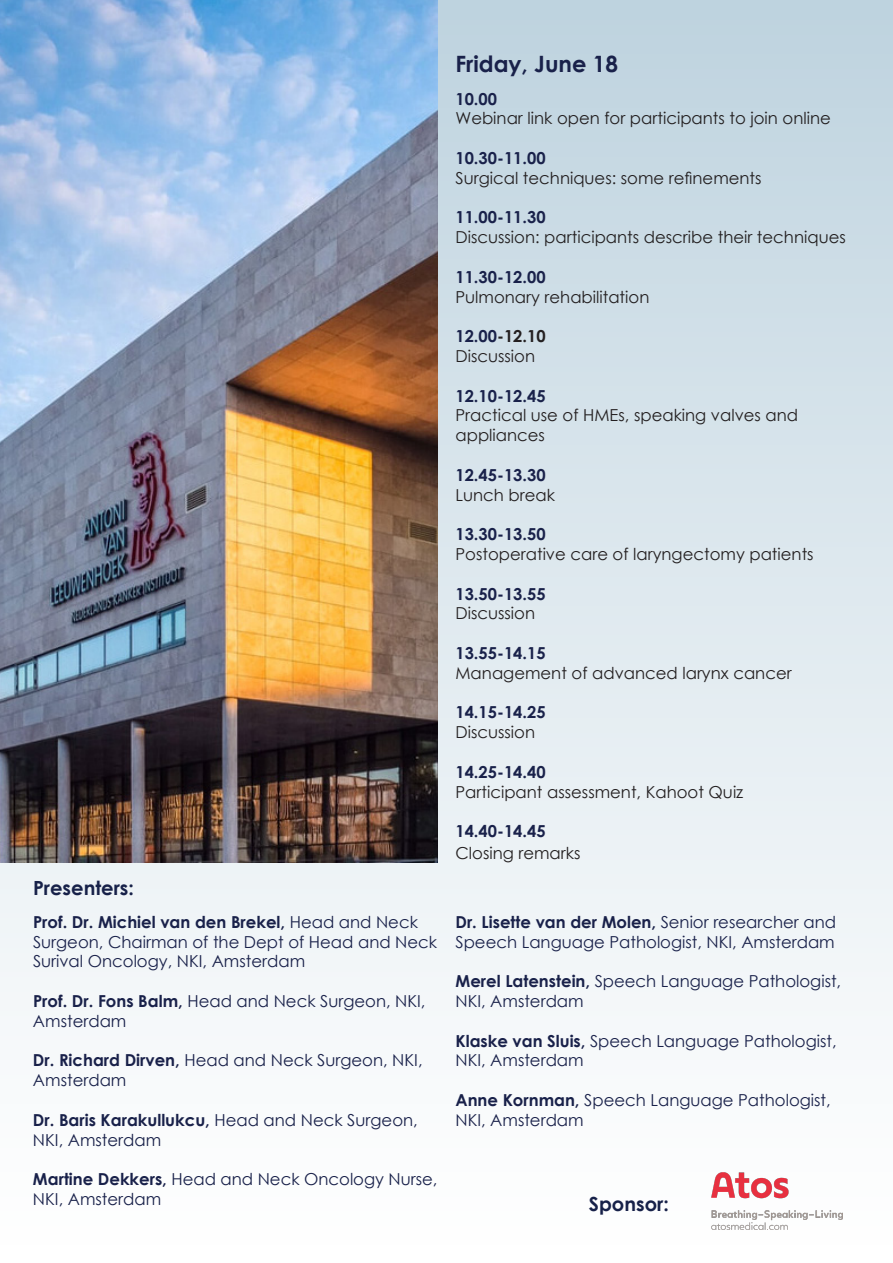
<style>
.page{position:relative;width:893px;height:1263px;background:#fff}
.page>*{position:absolute;margin:0;border:0;box-sizing:border-box;transform-origin:0 0}
.t1{font:700 22.5px "Century Gothic";color:#19214a}
.t2{font:700 19.5px "Century Gothic";color:#172149}
.t3{font:16.5px/19.8px "Century Gothic";color:#19214a}
.t4{font:16.5px/19.8px "Century Gothic";color:#231f20}
.t5{font:700 16.5px/19.8px "Century Gothic";color:#19214a}
.s1{font-weight:700}
.s2{font-weight:700;color:#19214a}
.s3{font-weight:400;color:#231f20}
</style>
<div class="page">
<div style="left:0;top:0;width:893px;height:1245px;background:linear-gradient(to bottom,#bfd3df,#fff)"></div>
<img style="left:0;top:0;width:437px;height:863px">
<img style="left:711px;top:1173px;width:132px;height:57px">
<p class="t2" style="left:33px;top:873px;width:103px">Presenters:</p>
<p class="t3" style="left:33px;top:912px;width:406px"><span class="s1">Prof. Dr. Michiel van den Brekel,</span> Head and Neck<br>Surgeon, Chairman of the Dept of Head and Neck<br>Surival Oncology, NKI, Amsterdam</p>
<p class="t3" style="left:33px;top:991px;width:394px"><span class="s1">Prof. Dr. Fons Balm,</span> Head and Neck Surgeon, NKI,<br>Amsterdam</p>
<p class="t3" style="left:33px;top:1050px;width:391px"><span class="s1">Dr. Richard Dirven,</span> Head and Neck Surgeon, NKI,<br>Amsterdam</p>
<p class="t3" style="left:33px;top:1110px;width:386px"><span class="s1">Dr. Baris Karakullukcu,</span> Head and Neck Surgeon,<br>NKI, Amsterdam</p>
<p class="t3" style="left:33px;top:1169px;width:406px"><span class="s1">Martine Dekkers,</span> Head and Neck Oncology Nurse,<br>NKI, Amsterdam</p>
<p class="t1" style="left:455px;top:46px;width:164px">Friday, June 18</p>
<p class="t4" style="left:455px;top:88px;width:377px"><span class="s2">10.00<br></span>Webinar link open for participants to join online</p>
<p class="t4" style="left:455px;top:148px;width:308px"><span class="s2">10.30-11.00<br></span>Surgical techniques: some refinements</p>
<p class="t4" style="left:455px;top:207px;width:392px"><span class="s2">11.00-11.30<br></span>Discussion: participants describe their techniques</p>
<p class="t4" style="left:455px;top:267px;width:195px"><span class="s2">11.30-12.00<br></span>Pulmonary rehabilitation</p>
<p class="t4" style="left:455px;top:326px;width:92px"><span class="s2">12.00</span><span class="s1">-12.10<br></span>Discussion</p>
<p class="t4" style="left:455px;top:385px;width:344px"><span class="s2">12.10-12.45<br></span>Practical use of HMEs, speaking valves and appliances</p>
<p class="t5" style="left:455px;top:464px;width:101px">12.45-13.30<br><span class="s3">Lunch break</span></p>
<p class="t4" style="left:455px;top:524px;width:360px"><span class="s2">13.30-13.50<br></span>Postoperative care of laryngectomy patients</p>
<p class="t5" style="left:455px;top:583px;width:92px">13.50-13.55<br><span class="s3">Discussion</span></p>
<p class="t4" style="left:455px;top:643px;width:338px"><span class="s2">13.55-14.15<br></span>Management of advanced larynx cancer</p>
<p class="t5" style="left:455px;top:702px;width:92px">14.15-14.25<br><span class="s3">Discussion</span></p>
<p class="t4" style="left:455px;top:762px;width:289px"><span class="s2">14.25-14.40<br></span>Participant assessment, Kahoot Quiz</p>
<p class="t4" style="left:455px;top:820px;width:127px;line-height:21.6px"><span class="s2">14.40-14.45<br></span>Closing remarks</p>
<p class="t3" style="left:455px;top:912px;width:382px"><span class="s1">Dr. Lisette van der Molen,</span> Senior researcher and<br>Speech Language Pathologist, NKI, Amsterdam</p>
<p class="t3" style="left:455px;top:971px;width:387px"><span class="s1">Merel Latenstein,</span> Speech Language Pathologist,<br>NKI, Amsterdam</p>
<p class="t3" style="left:455px;top:1030px;width:383px"><span class="s1">Klaske van Sluis,</span> Speech Language Pathologist,<br>NKI, Amsterdam</p>
<p class="t3" style="left:455px;top:1090px;width:377px"><span class="s1">Anne Kornman,</span> Speech Language Pathologist,<br>NKI, Amsterdam</p>
<p class="t2" style="left:589px;top:1189px;width:81px">Sponsor:</p>
</div>
